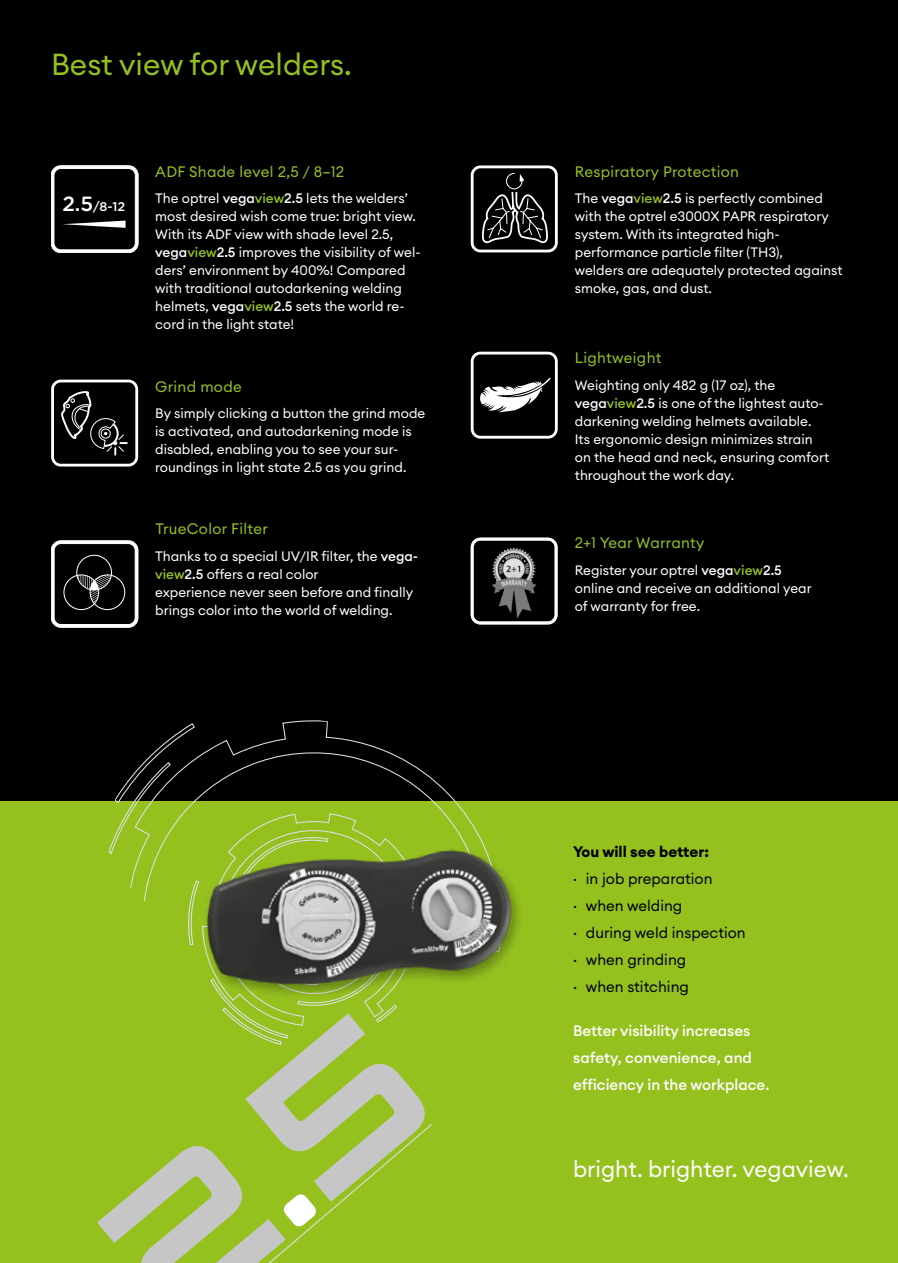
<style>
.page{position:relative;width:898px;height:1263px;background:#fff}
.page>*{position:absolute;margin:0;border:0;box-sizing:border-box;transform-origin:0 0}
.t1{font:30px "Euclid Circular A";color:#95c11f}
.t2{font:22.5px "Euclid Circular A";color:#fff}
.t3{font:15px "Euclid Circular A";letter-spacing:.02em;color:#95c11f}
.t4{font:15px/27px "Euclid Circular A";color:#000}
.t5{font:500 15px/27px "Euclid Circular A";color:#fff}
.t6{font:700 15px "Euclid Circular A";color:#000}
.t7{font:13.5px/18px "Euclid Circular A";color:#fff}
.t8{font:500 12.6px "Gotham";color:#fff}
.s1{font-size:20.55px}
.s2{font-weight:500}
.s3{font-weight:500;color:#95c11f}
</style>
<div class="page">
<div style="left:0;top:0;width:897px;height:1263px;background:#000"></div>
<div style="left:0;top:801px;width:897px;height:462px;background:#95c11f"></div>
<svg style="left:108px;top:779px;width:21px;height:76px"></svg>
<svg style="left:129px;top:720px;width:288px;height:182px"></svg>
<img style="left:163px;top:767px;width:357px;height:246px">
<svg style="left:51px;top:380px;width:87px;height:86px"></svg>
<svg style="left:51px;top:540px;width:87px;height:88px"></svg>
<svg style="left:51px;top:165px;width:87px;height:87px"></svg>
<svg style="left:470px;top:538px;width:87px;height:86px"></svg>
<svg style="left:470px;top:352px;width:87px;height:87px"></svg>
<svg style="left:470px;top:165px;width:87px;height:87px"></svg>
<svg style="left:225px;top:1013px;width:207px;height:250px"></svg>
<h1 class="t1" style="left:51px;top:45px;width:302px">Best view for welders.</h1>
<p class="t8" style="left:62px;top:198px;width:64px"><span class="s1">2.5</span>/8-12</p>
<p class="t3" style="left:155px;top:162px;width:190px">ADF Shade level 2,5 / 8–12</p>
<p class="t7" style="left:155px;top:189px;width:267px">The optrel <span class="s2">vega</span><span class="s3">view</span><span class="s2">2.5</span> lets the welders’ most desired wish come true: bright view.<br>With its ADF view with shade level 2.5, <span class="s2">vega</span><span class="s3">view</span><span class="s2">2.5</span> improves the visibility of wel&shy;ders’ environment by 400%! Compared with traditional autodarkening welding helmets, <span class="s2">vega</span><span class="s3">view</span><span class="s2">2.5</span> sets the world re&shy;cord in the light state!</p>
<p class="t3" style="left:155px;top:377px;width:88px">Grind mode</p>
<p class="t7" style="left:155px;top:404px;width:271px">By simply clicking a button the grind mode is activated, and autodarkening mode is disabled, enabling you to see your sur&shy;roundings in light state 2.5 as you grind.</p>
<p class="t3" style="left:155px;top:519px;width:114px">TrueColor Filter</p>
<p class="t7" style="left:155px;top:547px;width:264px">Thanks to a special UV/IR filter, the <span class="s2">vega&shy;</span><span class="s3">view</span><span class="s2">2.5</span> offers a real color<br>experience never seen before and finally brings color into the world of welding.</p>
<p class="t3" style="left:574px;top:162px;width:166px">Respiratory Protection</p>
<p class="t7" style="left:574px;top:189px;width:269px">The <span class="s2">vega</span><span class="s3">view</span><span class="s2">2.5</span> is perfectly combined with the optrel e3000X PAPR respiratory system. With its integrated high&shy;performance particle filter (TH3),<br>welders are adequately protected against smoke, gas, and dust.</p>
<p class="t3" style="left:574px;top:348px;width:88px">Lightweight</p>
<p class="t7" style="left:574px;top:376px;width:256px">Weighting only 482 g (17 oz), the <span class="s2">vega</span><span class="s3">view</span><span class="s2">2.5</span> is one of the lightest auto&shy;darkening welding helmets available.<br>Its ergonomic design minimizes strain on the head and neck, ensuring comfort throughout the work day.</p>
<p class="t3" style="left:574px;top:533px;width:131px">2+1 Year Warranty</p>
<p class="t7" style="left:574px;top:561px;width:238px">Register your optrel <span class="s2">vega</span><span class="s3">view</span><span class="s2">2.5 </span>online and receive an additional year of warranty for free.</p>
<p class="t6" style="left:573px;top:842px;width:137px">You will see better:</p>
<p class="t4" style="left:573px;top:865px;width:174px">· in job preparation<br>· when welding<br>· during weld inspection · when grinding<br>· when stitching</p>
<p class="t5" style="left:573px;top:1017px;width:198px">Better visibility increases safety, convenience, and efficiency in the workplace.</p>
<h2 class="t2" style="left:573px;top:1155px;width:277px">bright. brighter. vegaview.</h2>
</div>
